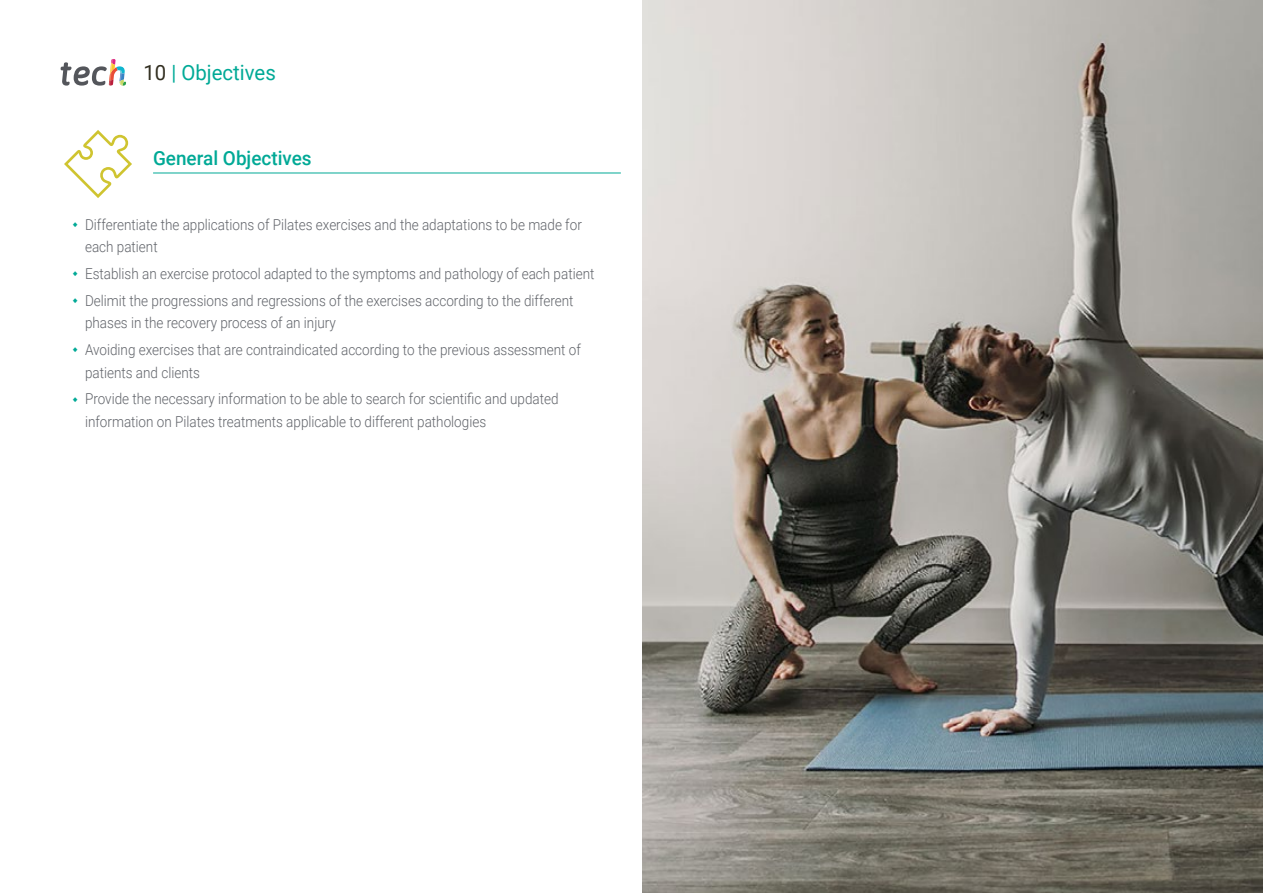
<style>
.page{position:relative;width:1263px;height:893px;background:#fff}
.page>*{position:absolute;margin:0;border:0;box-sizing:border-box;transform-origin:0 0}
.t1{font:21px "Roboto";color:#00a996}
.t2{font:500 19.5px "Roboto";color:#00a996}
.t3{font:300 15px/26.7px "Roboto";color:#61646a;scale:.9 1}
.s1{color:#312e20}
.s2{color:#00aa97}
</style>
<div class="page">
<img style="left:642px;top:0;width:621px;height:893px">
<svg style="left:61px;top:59px;width:65px;height:27px"></svg>
<hr style="left:153px;top:173px;width:468px;height:1px;background:#00a996">
<svg style="left:64px;top:130px;width:68px;height:68px"></svg>
<h1 class="t1" style="left:144px;top:57px;width:134px"><span class="s1">10</span> <span class="s2">| O</span>bjectives</h1>
<h2 class="t2" style="left:153px;top:144px;width:160px">General Objectives</h2>
<p class="t3" style="left:85px;top:213px;width:553px;line-height:22.5px">Differentiate the applications of Pilates exercises and the adaptations to be made for each patient</p>
<p class="t3" style="left:85px;top:260px;width:567px">Establish an exercise protocol adapted to the symptoms and pathology of each patient<br>Delimit the progressions and regressions of the exercises according to the different</p>
<p class="t3" style="left:85px;top:309px;width:552px">phases in the recovery process of an injury<br>Avoiding exercises that are contraindicated according to the previous assessment of</p>
<p class="t3" style="left:85px;top:358px;width:528px">patients and clients<br>Provide the necessary information to be able to search for scientific and updated</p>
<p class="t3" style="left:85px;top:408px;width:447px">information on Pilates treatments applicable to different pathologies</p>
</div>
